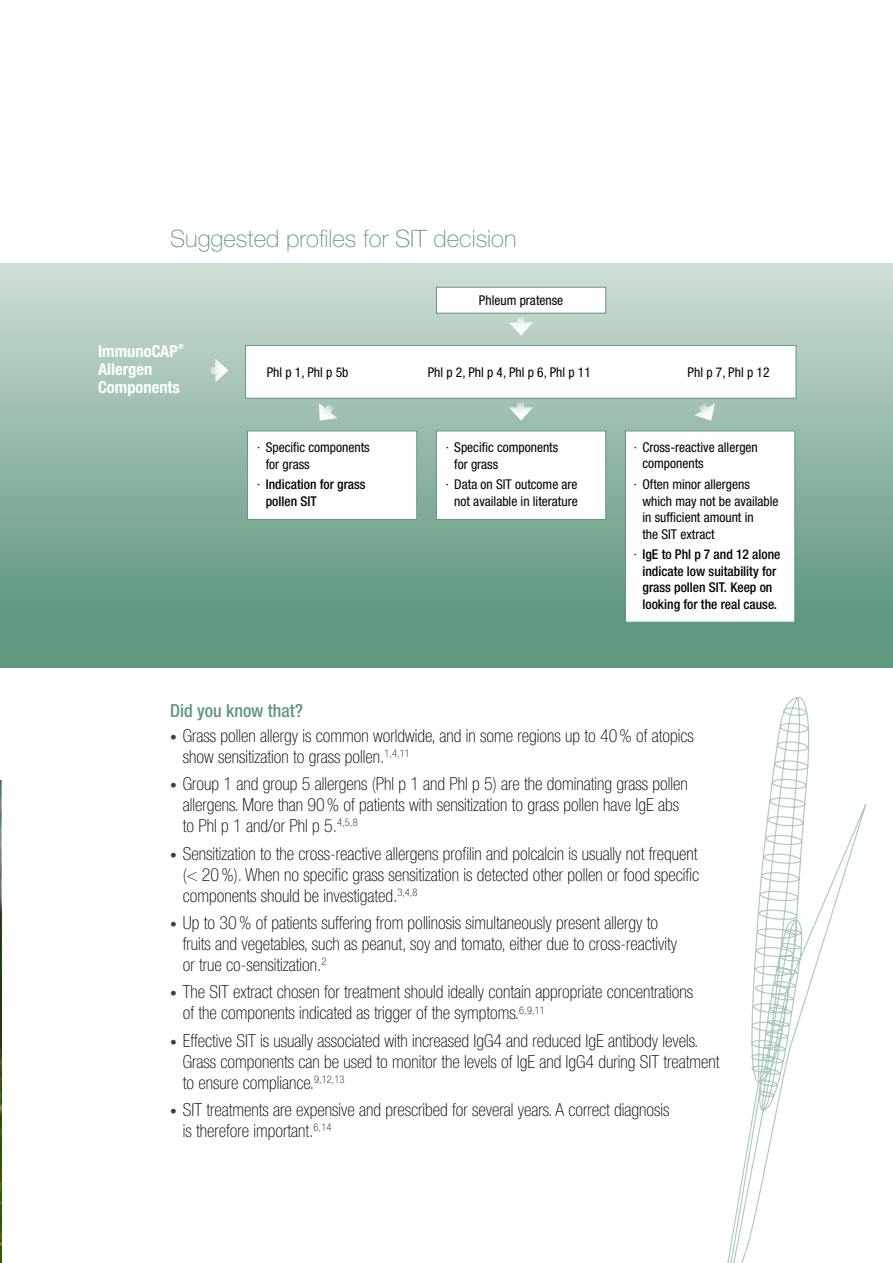
<style>
.page{position:relative;width:893px;height:1263px;background:#fff}
.page>*{position:absolute;margin:0;border:0;box-sizing:border-box;transform-origin:0 0}
.t1{font:100 24px "Helvetica Neue LT Std";color:#5e977f}
.t2{font:100 condensed 18px/21px "Helvetica Neue LT Std";color:#000}
.t3{font:500 condensed 18px "Helvetica Neue LT Std";color:#5e977f}
.t4{font:700 condensed 16.5px/18px "Helvetica Neue LT Std";color:#fff}
.t5{font:condensed 13.5px/16.5px "Helvetica Neue LT Std";color:#000}
.t6{font:500 condensed 13.5px/16.5px "Helvetica Neue LT Std";color:#000}
.t7{font:700 condensed 6.9px "Helvetica Neue LT Std";color:#fff}
.s1{font-weight:400}
.s2{font-size:13.5px;color:#3e3d40}
</style>
<div class="page">
<img style="left:0;top:780px;width:1px;height:483px">
<svg style="left:727px;top:697px;width:139px;height:566px"></svg>
<div style="left:1px;top:264px;width:892px;height:404px;background:linear-gradient(to bottom,#cdddd3,#528f74)"></div>
<svg style="left:209px;top:358px;width:19px;height:24px"></svg>
<svg style="left:509px;top:316px;width:24px;height:20px"></svg>
<div style="left:436px;top:287px;width:170px;height:26px;background:#fff"></div>
<div style="left:436px;top:287px;width:170px;height:27px;border:1px solid #5e977f"></div>
<div style="left:245px;top:345px;width:551px;height:54px;background:#fff;border:1px solid #5e977f"></div>
<svg style="left:509px;top:401px;width:24px;height:20px"></svg>
<div style="left:436px;top:431px;width:170px;height:89px;background:#fff;border:1px solid #5e977f"></div>
<svg style="left:319px;top:403px;width:19px;height:18px"></svg>
<div style="left:247px;top:431px;width:170px;height:89px;background:#fff;border:1px solid #5e977f"></div>
<svg style="left:694px;top:402px;width:21px;height:19px"></svg>
<div style="left:625px;top:431px;width:170px;height:191px;background:#fff;border:1px solid #5e977f"></div>
<h1 class="t1" style="left:170px;top:224px;width:348px">Suggested profiles for SIT decision</h1>
<p class="t4" style="left:98px;top:342px;width:81px">ImmunoCAP</p>
<p class="t7" style="left:178px;top:342px;width:7px">®</p>
<p class="t4" style="left:98px;top:360px;width:83px">Allergen<br>Components</p>
<p class="t5" style="left:479px;top:292px;width:86px">Phleum pratense</p>
<p class="t5" style="left:267px;top:364px;width:83px">Phl p 1, Phl p 5b</p>
<p class="t5" style="left:428px;top:364px;width:165px">Phl p 2, Phl p 4, Phl p 6, Phl p 11</p>
<p class="t5" style="left:688px;top:364px;width:83px">Phl p 7, Phl p 12</p>
<p class="t5" style="left:266px;top:439px;width:105px;text-indent:-9px">· Specific components for grass</p>
<p class="t6" style="left:266px;top:476px;width:101px;text-indent:-9px"><span class="s1">·</span> Indication for grass pollen SIT</p>
<p class="t5" style="left:454px;top:439px;width:105px;text-indent:-9px">· Specific components for grass</p>
<p class="t5" style="left:446px;top:476px;width:133px;text-align:right">· Data on SIT outcome are not available in literature</p>
<p class="t5" style="left:642px;top:439px;width:117px;text-indent:-9px">· Cross-reactive allergen components</p>
<p class="t5" style="left:642px;top:476px;width:138px;text-indent:-9px">· Often minor allergens which may not be available in sufficient amount in<br>the SIT extract</p>
<p class="t6" style="left:634px;top:546px;width:148px;text-align:center"><span class="s1">·</span> IgE to Phl p 7 and 12 alone indicate low suitability for grass pollen SIT. Keep on looking for the real cause.</p>
<p class="t3" style="left:170px;top:699px;width:135px">Did you know that?</p>
<p class="t2" style="left:183px;top:725px;width:512px;text-indent:-13px"><span class="s2">•</span> Grass pollen allergy is common worldwide, and in some regions up to 40% of atopics show sensitization to grass pollen.<sup>1,4,11</sup></p>
<p class="t2" style="left:183px;top:773px;width:506px;text-indent:-13px"><span class="s2">•</span> Group 1 and group 5 allergens (Phl p 1 and Phl p 5) are the dominating grass pollen allergens. More than 90% of patients with sensitization to grass pollen have IgE abs to Phl p 1 and/or Phl p 5.<sup>4,5,8</sup></p>
<p class="t2" style="left:183px;top:843px;width:518px;text-align:justify;text-indent:-13px"><span class="s2">•</span> Sensitization to the cross-reactive allergens profilin and polcalcin is usually not frequent (&lt; 20%). When no specific grass sensitization is detected other pollen or food specific components should be investigated.<sup>3,4,8</sup></p>
<p class="t2" style="left:183px;top:912px;width:496px;text-indent:-13px"><span class="s2">•</span> Up to 30% of patients suffering from pollinosis simultaneously present allergy to fruits and vegetables, such as peanut, soy and tomato, either due to cross-reactivity or true co-sensitization.<sup>2</sup></p>
<p class="t2" style="left:183px;top:981px;width:512px;text-indent:-13px"><span class="s2">•</span> The SIT extract chosen for treatment should ideally contain appropriate concentrations of the components indicated as trigger of the symptoms.<sup>6,9,11</sup></p>
<p class="t2" style="left:183px;top:1030px;width:538px;text-indent:-13px"><span class="s2">•</span> Effective SIT is usually associated with increased IgG4 and reduced IgE antibody levels.<br>Grass components can be used to monitor the levels of IgE and IgG4 during SIT treatment to ensure compliance.<sup>9,12,13</sup></p>
<p class="t2" style="left:183px;top:1099px;width:488px;text-indent:-13px"><span class="s2">•</span> SIT treatments are expensive and prescribed for several years. A correct diagnosis is therefore important.<sup>6,14</sup></p>
</div>
